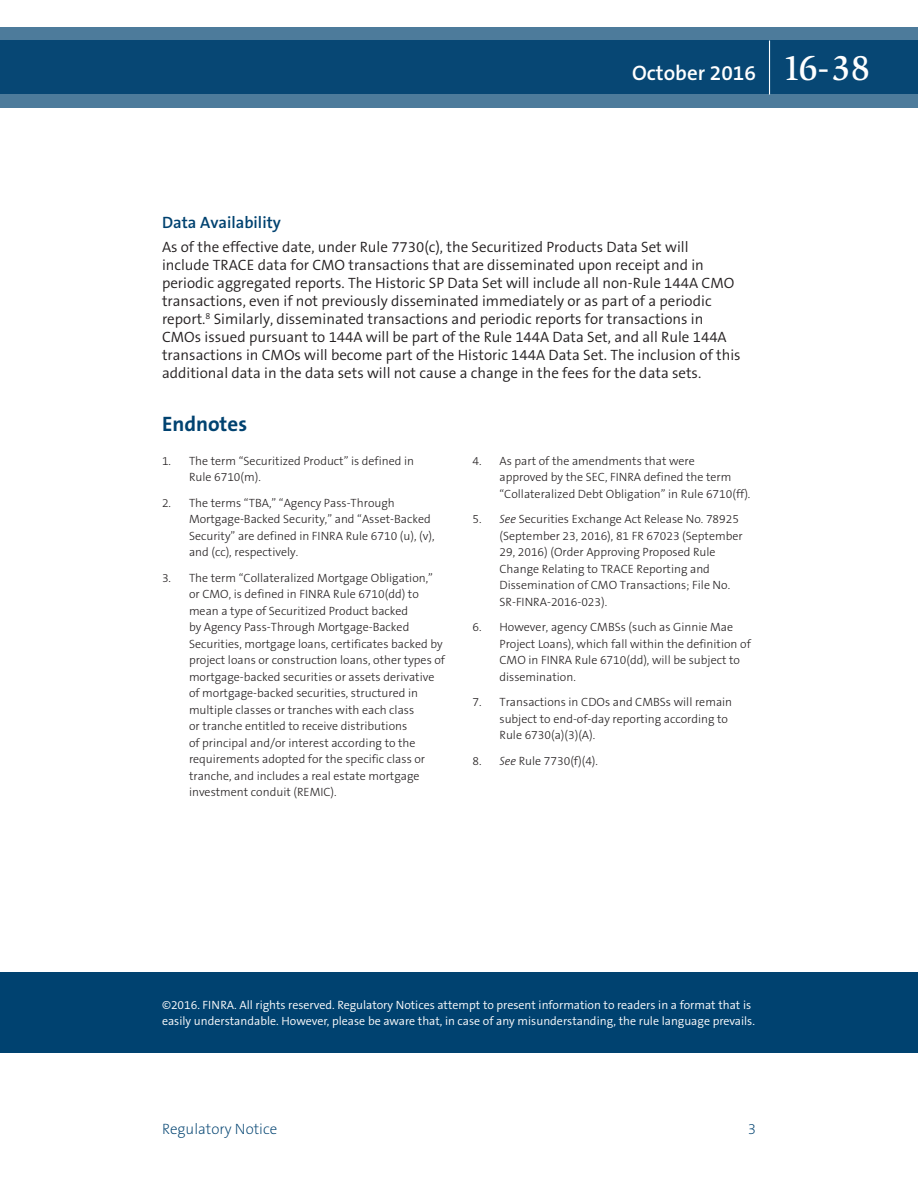
<style>
.page{position:relative;width:918px;height:1188px;background:#fff}
.page>*{position:absolute;margin:0;border:0;box-sizing:border-box;transform-origin:0 0}
.t1{font:600 21px "The Sans B6";color:#fff}
.attach_head{font:700 21px "The Sans B7";color:#004270}
.head_sub{font:600 16.5px "The Sans B6";color:#004270}
.text{font:300 15px/18px "The Sans B4";color:#231f20}
.t2{font:200 15px "The Sans B2";color:#004270}
.t3{font:300 12px/16.5px "The Sans B3";color:#231f20}
.t4{font:300 12px/16.5px "The Sans B4";color:#fff}
.s1{font-family:"Slimbach LT";font-weight:500;font-size:36px}
.s2{font-style:italic}
</style>
<div class="page">
<div style="left:0;top:972px;width:918px;height:81px;background:#004270"></div>
<svg style="left:0;top:27px;width:918px;height:81px;background:#1e5881"></svg>
<hr style="left:769px;top:40px;width:1px;height:54px;background:#fff">
<h1 class="t1" style="left:632px;top:62px;width:239px">October 2016 <span class="s1">16-38</span></h1>
<p class="head_sub" style="left:162px;top:214px;width:120px">Data Availability</p>
<p class="text" style="left:162px;top:239px;width:580px">As of the effective date, under Rule 7730(c), the Securitized Products Data Set will<br>include TRACE data for CMO transactions that are disseminated upon receipt and in periodic aggregated reports. The Historic SP Data Set will include all non-Rule 144A CMO transactions, even if not previously disseminated immediately or as part of a periodic report.<sup>8</sup> Similarly, disseminated transactions and periodic reports for transactions in CMOs issued pursuant to 144A will be part of the Rule 144A Data Set, and all Rule 144A transactions in CMOs will become part of the Historic 144A Data Set. The inclusion of this additional data in the data sets will not cause a change in the fees for the data sets.</p>
<p class="attach_head" style="left:162px;top:413px;width:87px">Endnotes</p>
<p class="t3" style="left:189px;top:453px;width:227px;text-indent:-27px">1. The term “Securitized Product” is defined in<br>Rule 6710(m).</p>
<p class="t3" style="left:189px;top:495px;width:247px;text-indent:-27px">2. The terms “TBA,” “Agency Pass-Through Mortgage-Backed Security,” and “Asset-Backed Security” are defined in FINRA Rule 6710 (u), (v), and (cc), respectively.</p>
<p class="t3" style="left:189px;top:570px;width:258px;text-indent:-27px">3. The term “Collateralized Mortgage Obligation,” or CMO, is defined in FINRA Rule 6710(dd) to mean a type of Securitized Product backed<br>by Agency Pass-Through Mortgage-Backed Securities, mortgage loans, certificates backed by project loans or construction loans, other types of mortgage-backed securities or assets derivative of mortgage-backed securities, structured in multiple classes or tranches with each class<br>or tranche entitled to receive distributions<br>of principal and/or interest according to the requirements adopted for the specific class or tranche, and includes a real estate mortgage investment conduit (REMIC).</p>
<p class="t3" style="left:500px;top:453px;width:252px;text-indent:-27px">4. As part of the amendments that were<br>approved by the SEC, FINRA defined the term “Collateralized Debt Obligation” in Rule 6710(ff).</p>
<p class="t3" style="left:500px;top:511px;width:245px;text-indent:-27px">5. <span class="s2">See</span> Securities Exchange Act Release No. 78925 (September 23, 2016), 81 FR 67023 (September 29, 2016) (Order Approving Proposed Rule Change Relating to TRACE Reporting and Dissemination of CMO Transactions; File No.<br>SR-FINRA-2016-023).</p>
<p class="t3" style="left:500px;top:619px;width:253px;text-indent:-27px">6. However, agency CMBSs (such as Ginnie Mae Project Loans), which fall within the definition of CMO in FINRA Rule 6710(dd), will be subject to dissemination.</p>
<p class="t3" style="left:500px;top:694px;width:234px;text-indent:-27px">7. Transactions in CDOs and CMBSs will remain subject to end-of-day reporting according to<br>Rule 6730(a)(3)(A).</p>
<p class="t3" style="left:472px;top:753px;width:127px">8. <span class="s2">See</span> Rule 7730(f)(4).</p>
<p class="t4" style="left:162px;top:997px;width:594px">©2016. FINRA. All rights reserved. Regulatory Notices attempt to present information to readers in a format that is easily understandable. However, please be aware that, in case of any misunderstanding, the rule language prevails.</p>
<p class="t2" style="left:162px;top:1121px;width:117px">Regulatory Notice</p>
<p class="t2" style="left:748px;top:1121px;width:10px">3</p>
</div>
